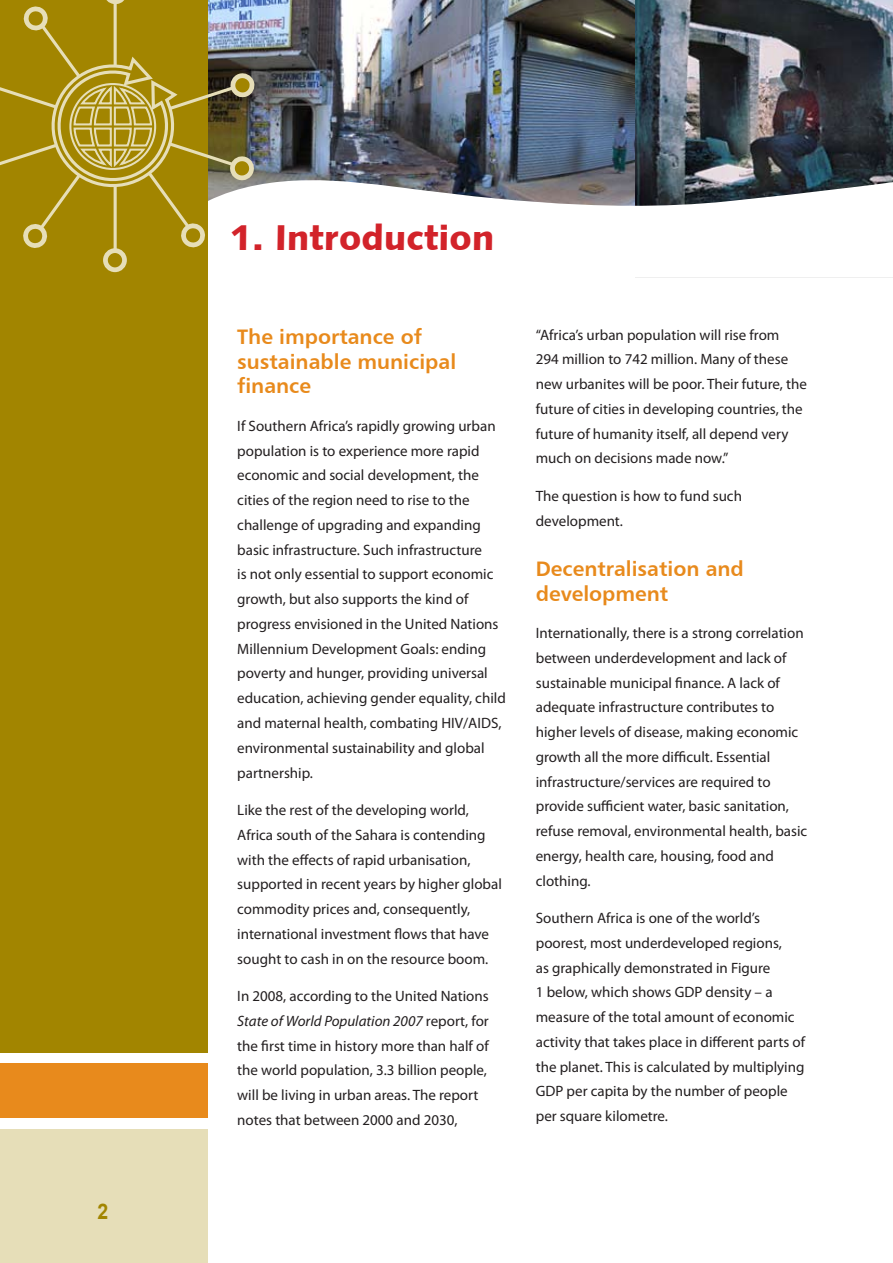
<style>
.page{position:relative;width:893px;height:1263px;background:#fff}
.page>*{position:absolute;margin:0;border:0;box-sizing:border-box;transform-origin:0 0}
.t1{font:36px "Humanist 531 BT Black A";letter-spacing:.01em;color:#d2232a}
.t2{font:700 21.45px "Arial";color:#a28500;scale:.91 1}
.t3{font:21px/24.8px "Humanist 777 BT Bold B";color:#e88a1c}
.t4{font:15px/24.8px "Myriad Pro";color:#231f20}
.s1{font-style:italic}
</style>
<div class="page">
<div style="left:0;top:1129px;width:207px;height:134px;background:#e6deb8"></div>
<img style="left:256px;top:0;width:380px;height:170px">
<img style="left:636px;top:0;width:257px;height:278px">
<svg style="left:207px;top:170px;width:686px;height:107px"></svg>
<div style="left:0;top:0;width:207px;height:1053px;background:#a28500"></div>
<div style="left:103px;top:248px;width:24px;height:24px;border:5px solid #e6deb8;border-radius:50%"></div>
<svg style="left:0;top:0;width:256px;height:253px"></svg>
<div style="left:0;top:1064px;width:207px;height:54px;background:#e88a1c"></div>
<h2 class="t2" style="left:97px;top:1198px;width:13px">2</h2>
<h1 class="t1" style="left:230px;top:215px;width:266px">1. Introduction</h1>
<h3 class="t3" style="left:237px;top:324px;width:220px">The importance of sustainable municipal finance</h3>
<p class="t4" style="left:237px;top:413px;width:270px">If Southern Africa’s rapidly growing urban population is to experience more rapid economic and social development, the cities of the region need to rise to the challenge of upgrading and expanding basic infrastructure. Such infrastructure<br>is not only essential to support economic growth, but also supports the kind of progress envisioned in the United Nations Millennium Development Goals: ending poverty and hunger, providing universal education, achieving gender equality, child and maternal health, combating HIV/AIDS, environmental sustainability and global partnership.</p>
<p class="t4" style="left:237px;top:797px;width:266px">Like the rest of the developing world, Africa south of the Sahara is contending with the effects of rapid urbanisation, supported in recent years by higher global commodity prices and, consequently, international investment flows that have sought to cash in on the resource boom.</p>
<p class="t4" style="left:237px;top:983px;width:253px">In 2008, according to the United Nations <span class="s1">State of World Population 2007</span> report, for the first time in history more than half of the world population, 3.3 billion people, will be living in urban areas. The report notes that between 2000 and 2030,</p>
<p class="t4" style="left:536px;top:322px;width:273px">“Africa’s urban population will rise from<br>294 million to 742 million. Many of these new urbanites will be poor. Their future, the future of cities in developing countries, the future of humanity itself, all depend very much on decisions made now.”</p>
<p class="t4" style="left:536px;top:483px;width:208px">The question is how to fund such development.</p>
<h3 class="t3" style="left:536px;top:556px;width:210px">Decentralisation and development</h3>
<p class="t4" style="left:536px;top:620px;width:273px">Internationally, there is a strong correlation between underdevelopment and lack of sustainable municipal finance. A lack of adequate infrastructure contributes to higher levels of disease, making economic growth all the more difficult. Essential infrastructure/services are required to provide sufficient water, basic sanitation, refuse removal, environmental health, basic energy, health care, housing, food and clothing.</p>
<p class="t4" style="left:536px;top:905px;width:271px">Southern Africa is one of the world’s poorest, most underdeveloped regions,<br>as graphically demonstrated in Figure<br>1 below, which shows GDP density – a measure of the total amount of economic activity that takes place in different parts of the planet. This is calculated by multiplying GDP per capita by the number of people per square kilometre.</p>
</div>
